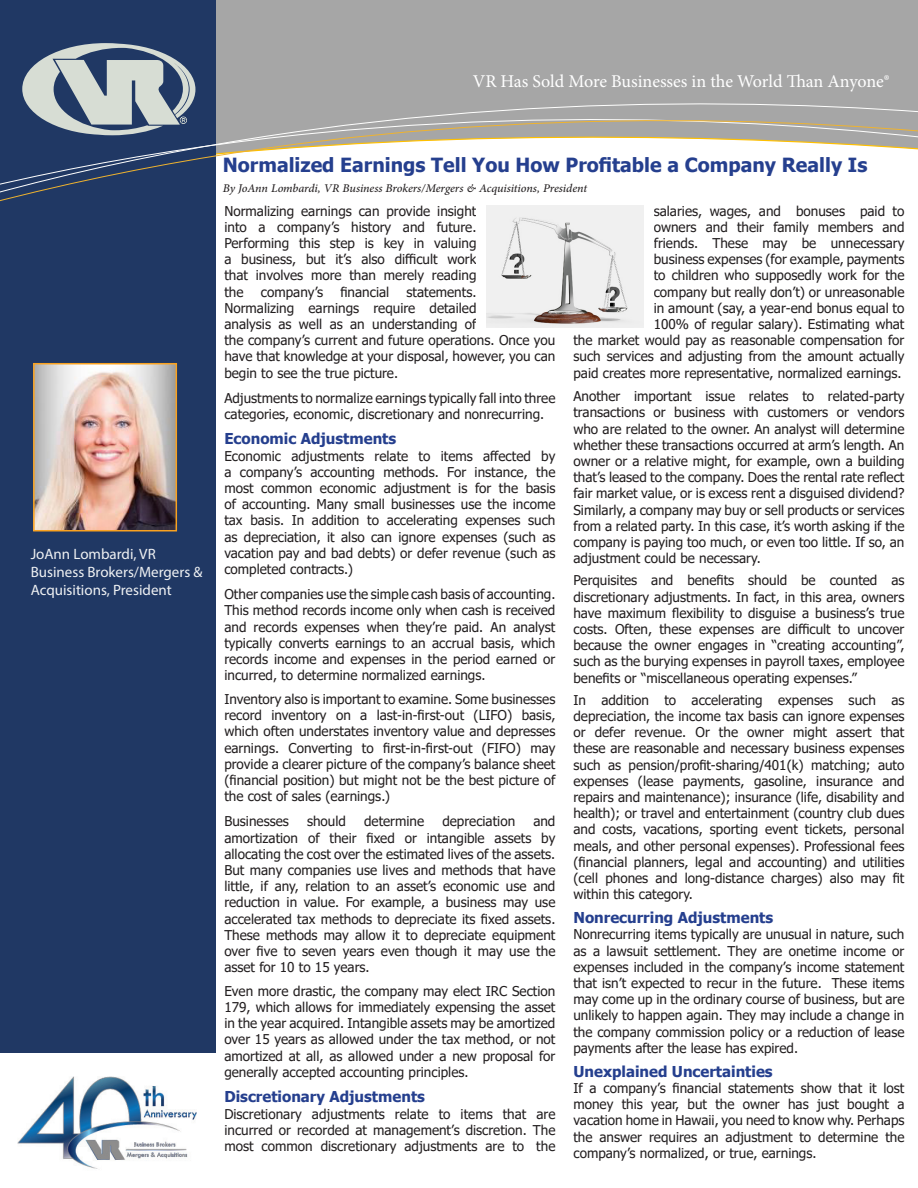
<style>
.page{position:relative;width:918px;height:1188px;background:#fff}
.page>*{position:absolute;margin:0;border:0;box-sizing:border-box;transform-origin:0 0}
.t1{font:700 19.5px "Tahoma";color:#253f8e}
.t2{font:18px "Minion Pro";letter-spacing:-.005em;color:#fff}
.t3{font:italic 16.5px "Adobe Arabic";letter-spacing:-.005em;color:#231f20}
.t4{font:700 15px "Tahoma";color:#253f8e}
.t5{font:15px/18px "Myriad Pro";color:#eff1f3}
.t6{font:13.5px/16.2px "Tahoma";color:#231f20;text-align:justify}
</style>
<div class="page">
<div style="left:216px;top:0;width:702px;height:95px;background:#a6a6a6"></div>
<div style="left:0;top:0;width:216px;height:1053px;background:#203864"></div>
<div style="left:216px;top:95px;width:702px;height:16px;background:#a6a6a6"></div>
<svg style="left:0;top:111px;width:918px;height:90px"></svg>
<img style="left:18px;top:1076px;width:179px;height:93px">
<svg style="left:22px;top:43px;width:173px;height:92px"></svg>
<img style="left:36px;top:366px;width:138px;height:162px">
<div style="left:33px;top:363px;width:144px;height:168px;border:2px solid #f9a220"></div>
<img style="left:486px;top:205px;width:158px;height:122px">
<p class="t2" style="left:473px;top:69px;width:419px">VR Has Sold More Businesses in the World Than Anyone®</p>
<p class="t5" style="left:31px;top:544px;width:173px">JoAnn Lombardi, VR<br>Business Brokers/Mergers &amp;<br>Acquisitions, President</p>
<p class="t1" style="left:223px;top:151px;width:646px">Normalized Earnings Tell You How Profitable a Company Really Is</p>
<p class="t3" style="left:223px;top:176px;width:366px">By JoAnn Lombardi, VR Business Brokers/Mergers &amp; Acquisitions, President</p>
<p class="t6" style="left:224px;top:203px;width:254px">Normalizing earnings can provide insight into a company’s history and future.<br>Performing this step is key in valuing a business, but it’s also difficult work that involves more than merely reading the</p>
<p class="t6" style="left:573px;top:203px;width:333px;text-align:right">salaries, wages, and bonuses paid to<br>owners and their family members and<br>friends. These may be unnecessary<br>business expenses (for example, payments<br>to children who supposedly work for the<br>company but really don’t) or unreasonable<br>in amount (say, a year-end bonus equal to<br>100% of regular salary). Estimating what<br>the market would pay as reasonable compensation for such services and adjusting from the amount actually paid creates more representative, normalized earnings.</p>
<p class="t6" style="left:573px;top:389px;width:333px">Another important issue relates to related-party transactions or business with customers or vendors who are related to the owner. An analyst will determine whether these transactions occurred at arm’s length. An owner or a relative might, for example, own a building that’s leased to the company. Does the rental rate reflect fair market value, or is excess rent a disguised dividend?</p>
<p class="t6" style="left:573px;top:502px;width:333px">Similarly, a company may buy or sell products or services from a related party. In this case, it’s worth asking if the company is paying too much, or even too little. If so, an adjustment could be necessary.</p>
<p class="t6" style="left:573px;top:573px;width:333px">Perquisites and benefits should be counted as discretionary adjustments. In fact, in this area, owners have maximum flexibility to disguise a business’s true costs. Often, these expenses are difficult to uncover because the owner engages in “creating accounting”, such as the burying expenses in payroll taxes, employee benefits or “miscellaneous operating expenses.”</p>
<p class="t6" style="left:573px;top:693px;width:333px">In addition to accelerating expenses such as depreciation, the income tax basis can ignore expenses or defer revenue. Or the owner might assert that these are reasonable and necessary business expenses such as pension/profit-sharing/401(k) matching; auto expenses (lease payments, gasoline, insurance and repairs and maintenance); insurance (life, disability and health); or travel and entertainment (country club dues and costs, vacations, sporting event tickets, personal meals, and other personal expenses). Professional fees (financial planners, legal and accounting) and utilities (cell phones and long-distance charges) also may fit within this category.</p>
<p class="t4" style="left:573px;top:907px;width:201px">Nonrecurring Adjustments</p>
<p class="t6" style="left:573px;top:927px;width:333px">Nonrecurring items typically are unusual in nature, such as a lawsuit settlement. They are onetime income or expenses included in the company’s income statement that isn’t expected to recur in the future. These items may come up in the ordinary course of business, but are unlikely to happen again. They may include a change in the company commission policy or a reduction of lease payments after the lease has expired.</p>
<p class="t4" style="left:573px;top:1061px;width:201px">Unexplained Uncertainties</p>
<p class="t6" style="left:573px;top:1081px;width:333px">If a company’s financial statements show that it lost money this year, but the owner has just bought a vacation home in Hawaii, you need to know why. Perhaps the answer requires an adjustment to determine the company’s normalized, or true, earnings.</p>
<p class="t6" style="left:261px;top:284px;width:64px">company’s</p>
<p class="t6" style="left:340px;top:284px;width:50px">financial</p>
<p class="t6" style="left:224px;top:284px;width:333px;text-align:left;text-indent:182px">statements.<br>Normalizing earnings require detailed<br>analysis as well as an understanding of<br>the company’s current and future operations. Once you have that knowledge at your disposal, however, you can begin to see the true picture.</p>
<p class="t6" style="left:224px;top:390px;width:333px">Adjustments to normalize earnings typically fall into three categories, economic, discretionary and nonrecurring.</p>
<p class="t4" style="left:224px;top:428px;width:173px">Economic Adjustments</p>
<p class="t6" style="left:224px;top:448px;width:333px">Economic adjustments relate to items affected by a company’s accounting methods. For instance, the most common economic adjustment is for the basis of accounting. Many small businesses use the income tax basis. In addition to accelerating expenses such as depreciation, it also can ignore expenses (such as vacation pay and bad debts) or defer revenue (such as completed contracts.)</p>
<p class="t6" style="left:224px;top:587px;width:333px">Other companies use the simple cash basis of accounting.<br>This method records income only when cash is received and records expenses when they’re paid. An analyst typically converts earnings to an accrual basis, which records income and expenses in the period earned or incurred, to determine normalized earnings.</p>
<p class="t6" style="left:224px;top:692px;width:333px">Inventory also is important to examine. Some businesses record inventory on a last-in-first-out (LIFO) basis, which often understates inventory value and depresses earnings. Converting to first-in-first-out (FIFO) may provide a clearer picture of the company’s balance sheet (financial position) but might not be the best picture of the cost of sales (earnings.)</p>
<p class="t6" style="left:224px;top:814px;width:66px">Businesses</p>
<p class="t6" style="left:307px;top:814px;width:40px">should</p>
<p class="t6" style="left:364px;top:814px;width:62px">determine</p>
<p class="t6" style="left:442px;top:814px;width:74px">depreciation</p>
<p class="t6" style="left:224px;top:814px;width:333px;text-indent:309px">and amortization of their fixed or intangible assets by allocating the cost over the estimated lives of the assets.<br>But many companies use lives and methods that have little, if any, relation to an asset’s economic use and reduction in value. For example, a business may use accelerated tax methods to depreciate its fixed assets.<br>These methods may allow it to depreciate equipment over five to seven years even though it may use the asset for 10 to 15 years.</p>
<p class="t6" style="left:224px;top:984px;width:333px">Even more drastic, the company may elect IRC Section 179, which allows for immediately expensing the asset in the year acquired. Intangible assets may be amortized over 15 years as allowed under the tax method, or not amortized at all, as allowed under a new proposal for generally accepted accounting principles.</p>
<p class="t4" style="left:224px;top:1086px;width:202px">Discretionary Adjustments</p>
<p class="t6" style="left:224px;top:1106px;width:333px">Discretionary adjustments relate to items that are incurred or recorded at management’s discretion. The most common discretionary adjustments are to the</p>
</div>
